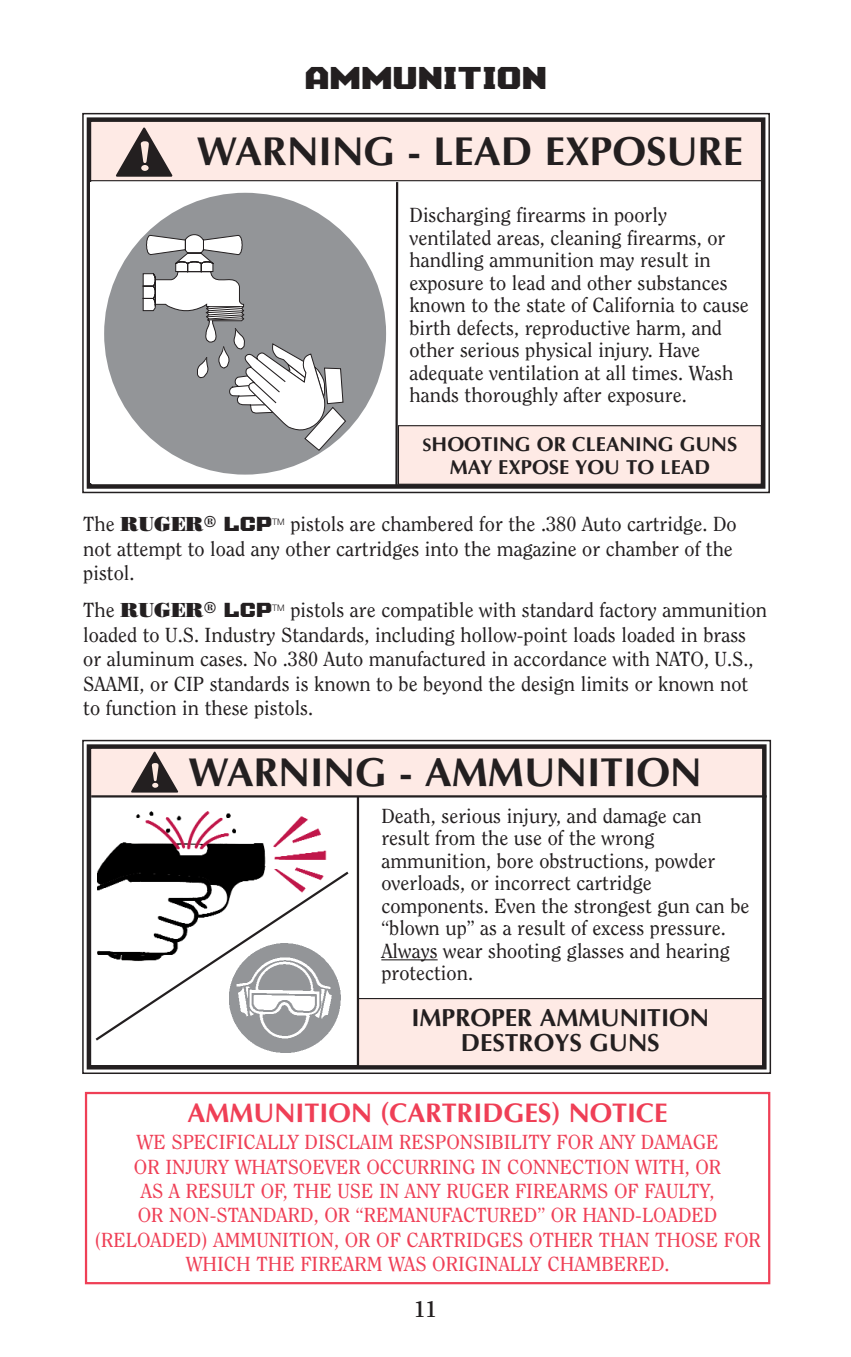
<style>
.page{position:relative;width:851px;height:1357px;background:#fff}
.page>*{position:absolute;margin:0;border:0;box-sizing:border-box;transform-origin:0 0}
.t1{font:700 40.5px "Optima";color:#231f20}
.t2{font:800 31.5px "Super Duty Closed Sharp";color:#231f20}
.t3{font:700 27px "Optima";color:#ef3f56}
.t4{font:700 24.75px/24.8px "Optima";color:#231f20;text-align:center}
.t5{font:700 22.5px "Clearface";color:#231f20}
.t6{font:20.25px/22.5px "Clearface";color:#231f20}
.t7{font:20.25px/24.3px "Clearface";color:#ef3f56;text-align:center}
.t8{font:700 20.25px/22.5px "Optima";color:#231f20;text-align:center}
.t9{font:20.25px "Bodoni Poster";color:#231f20}
.t10{font:300 9px "Helvetica Neue";color:#231f20}
.s1{font-size:18px}
.s2{font-family:"Clearface"}
.s3{font-family:"Super Duty Closed Sharp";font-weight:800}
</style>
<div class="page">
<div style="left:90px;top:746px;width:674px;height:50px;background:#feeae5"></div>
<div style="left:82px;top:740px;width:689px;height:334px;border:2px solid #231f20"></div>
<div style="left:87px;top:744px;width:679px;height:325px;border:4px solid #231f20"></div>
<hr style="left:381px;top:959px;width:56px;height:1px;background:#231f20">
<div style="left:358px;top:998px;width:404px;height:68px;background:#feeae5"></div>
<div style="left:357px;top:998px;width:406px;height:68px;border:1px solid #231f20"></div>
<svg style="left:95px;top:871px;width:254px;height:170px"></svg>
<img style="left:226px;top:992px;width:116px;height:61px">
<img style="left:97px;top:811px;width:245px;height:181px">
<hr style="left:91px;top:795px;width:675px;height:2px;background:#231f20">
<svg style="left:131px;top:751px;width:47px;height:41px"></svg>
<hr style="left:357px;top:796px;width:2px;height:271px;background:#231f20">
<div style="left:90px;top:120px;width:672px;height:61px;background:#feeae5"></div>
<div style="left:89px;top:120px;width:673px;height:61px;border:1px solid #231f20"></div>
<div style="left:82px;top:113px;width:688px;height:380px;border:2px solid #231f20"></div>
<div style="left:87px;top:117px;width:678px;height:372px;border:4px solid #231f20"></div>
<div style="left:90px;top:182px;width:352px;height:301px;background:#fff"></div>
<div style="left:104px;top:193px;width:282px;height:282px;background:#939598;border-radius:50%"></div>
<svg style="left:143px;top:233px;width:203px;height:218px"></svg>
<div style="left:398px;top:426px;width:363px;height:58px;background:#feeae5"></div>
<div style="left:398px;top:425px;width:363px;height:60px;border:1px solid #231f20"></div>
<hr style="left:395px;top:182px;width:3px;height:304px;background:#231f20">
<svg style="left:116px;top:127px;width:56px;height:50px"></svg>
<div style="left:85px;top:1092px;width:685px;height:192px;border:2px solid #ef3f56"></div>
<h2 class="t2" style="left:304px;top:59px;width:244px">AMMUNITION</h2>
<h1 class="t1" style="left:197px;top:134px;width:547px">WARNING - LEAD EXPOSURE</h1>
<p class="t6" style="left:409px;top:205px;width:341px">Discharging firearms in poorly ventilated areas, cleaning firearms, or handling ammunition may result in exposure to lead and other substances known to the state of California to cause birth defects, reproductive harm, and other serious physical injury. Have adequate ventilation at all times. Wash hands thoroughly after exposure.</p>
<p class="t8" style="left:422px;top:435px;width:316px"><span class="s1">S</span>HOOTING OR CLEANING GUNS<br>MAY EXPOSE YOU TO LEAD</p>
<p class="t9" style="left:83px;top:517px;width:190px"><span class="s2">The</span> RUGER<sup>®</sup> <span class="s3">LCP</span></p>
<p class="t10" style="left:272px;top:519px;width:14px">TM</p>
<p class="t6" style="left:83px;top:513px;width:655px;line-height:24.5px;text-indent:207px">pistols are chambered for the .380 Auto cartridge. Do not attempt to load any other cartridges into the magazine or chamber of the pistol.</p>
<p class="t9" style="left:83px;top:603px;width:190px"><span class="s2">The</span> RUGER<sup>®</sup> <span class="s3">LCP</span></p>
<p class="t10" style="left:272px;top:604px;width:14px">TM</p>
<p class="t6" style="left:83px;top:599px;width:685px;line-height:24.3px;text-indent:207px">pistols are compatible with standard factory ammunition loaded to U.S. Industry Standards, including hollow-point loads loaded in brass or aluminum cases. No .380 Auto manufactured in accordance with NATO, U.S., SAAMI, or CIP standards is known to be beyond the design limits or known not to function in these pistols.</p>
<h1 class="t1" style="left:188px;top:756px;width:514px">WARNING - AMMUNITION</h1>
<p class="t6" style="left:381px;top:806px;width:369px">Death, serious injury, and damage can result from the use of the wrong ammunition, bore obstructions, powder overloads, or incorrect cartridge components. Even the strongest gun can be “blown up” as a result of excess pressure.<br>Always wear shooting glasses and hearing protection.</p>
<p class="t4" style="left:411px;top:1007px;width:299px">IMPROPER AMMUNITION<br>DESTROYS GUNS</p>
<h3 class="t3" style="left:187px;top:1101px;width:481px">AMMUNITION (CARTRIDGES) NOTICE</h3>
<p class="t7" style="left:94px;top:1131px;width:668px">WE SPECIFICALLY DISCLAIM RESPONSIBILITY FOR ANY DAMAGE<br>OR INJURY WHATSOEVER OCCURRING IN CONNECTION WITH, OR<br>AS A RESULT OF, THE USE IN ANY RUGER FIREARMS OF FAULTY,<br>OR NON-STANDARD, OR “REMANUFACTURED” OR HAND-LOADED (RELOADED) AMMUNITION, OR OF CARTRIDGES OTHER THAN THOSE FOR WHICH THE FIREARM WAS ORIGINALLY CHAMBERED.</p>
<p class="t5" style="left:414px;top:1300px;width:24px">11</p>
</div>
